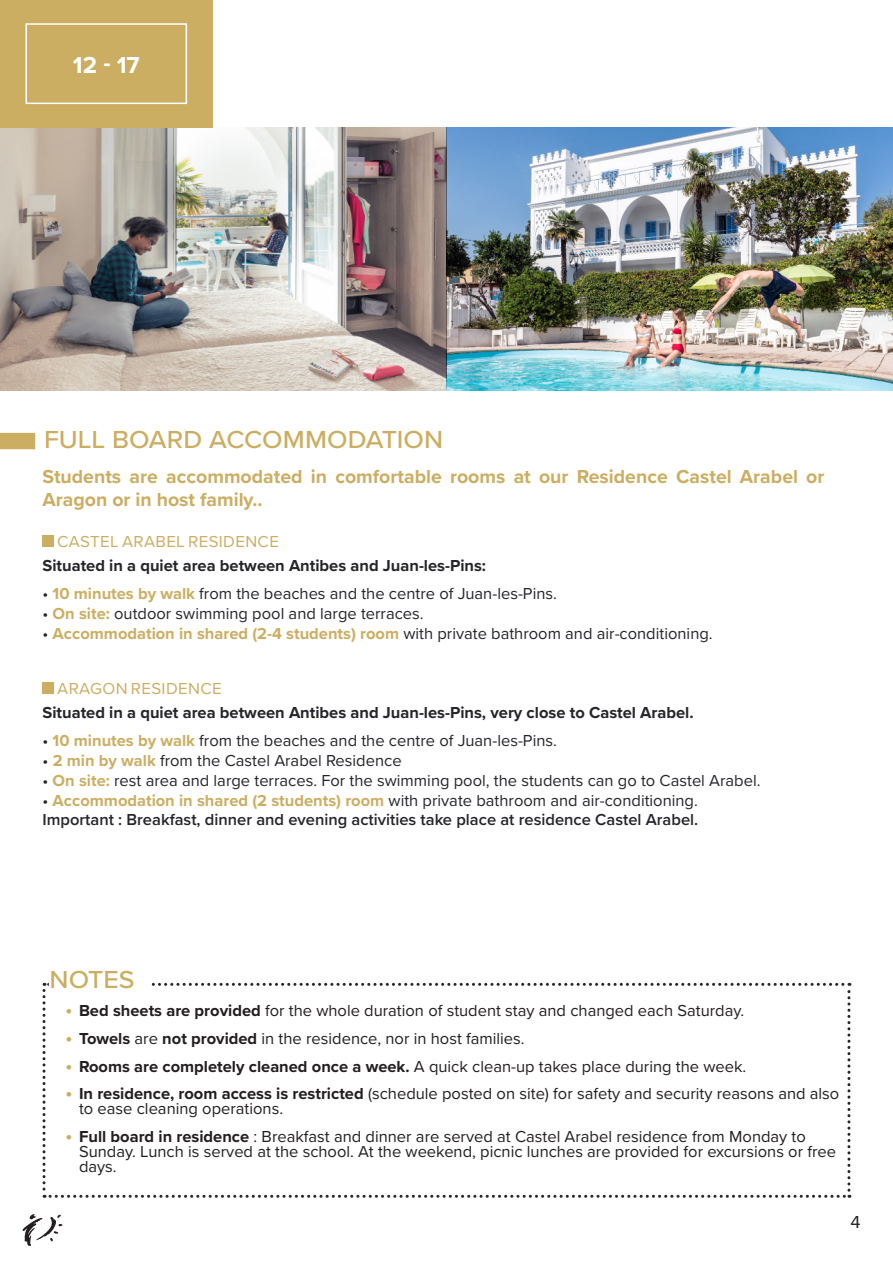
<style>
.page{position:relative;width:893px;height:1263px;background:#fff}
.page>*{position:absolute;margin:0;border:0;box-sizing:border-box;transform-origin:0 0}
.t1{font:500 25.5px "Proxima Nova";color:#ccae62;scale:1.05 1}
.t2{font:700 24px "Proxima Nova";color:#fff}
.t3{font:700 19.5px/23.4px "Proxima Nova";color:#ccae62}
.t4{font:18px "Proxima Nova";color:#231f20}
.t5{font:16.5px/15px "Proxima Nova";color:#231f20}
.t6{font:16.5px "Proxima Nova";color:#25252a}
.t7{font:700 16.5px "Proxima Nova";color:#25252a}
.t8{font:600 16.5px "Proxima Nova";color:#25252a}
.Style_de_paragraphe_1{font:16.5px "Proxima Nova";letter-spacing:.02em;color:#ccae62}
.s1{font-weight:700;color:#ccae62}
.s2{font-weight:700;font-size:19.5px;color:#ccae62}
.s3{font-weight:700}
</style>
<div class="page">
<svg style="left:23px;top:1214px;width:39px;height:32px"></svg>
<div style="left:0;top:434px;width:34px;height:14px;background:#ccae62"></div>
<div style="left:0;top:433px;width:35px;height:16px;border:2px solid #ccae62"></div>
<svg style="left:43px;top:983px;width:807px;height:215px"></svg>
<div style="left:49px;top:966px;width:101px;height:36px;background:#fff"></div>
<div style="left:43px;top:535px;width:11px;height:12px;background:#ccae62"></div>
<div style="left:43px;top:682px;width:11px;height:12px;background:#ccae62"></div>
<img style="left:0;top:127px;width:893px;height:264px">
<div style="left:0;top:0;width:213px;height:127px;background:#ccae62"></div>
<div style="left:26px;top:23px;width:161px;height:81px;border:2px solid #fff"></div>
<p class="t2" style="left:73px;top:47px;width:68px">12 - 17</p>
<p class="t1" style="left:44px;top:421px;width:382px">FULL BOARD ACCOMMODATION</p>
<p class="t3" style="left:43px;top:464px;width:783px">Students are accommodated in comfortable rooms at our Residence Castel Arabel or<br>Aragon or in host family..</p>
<p class="Style_de_paragraphe_1" style="left:57px;top:529px;width:223px">CASTEL ARABEL RESIDENCE</p>
<p class="t7" style="left:43px;top:553px;width:445px">Situated in a quiet area between Antibes and Juan-les-Pins:</p>
<p class="t6" style="left:43px;top:581px;width:516px">• <span class="s1">10 minutes by walk</span> from the beaches and the centre of Juan-les-Pins.</p>
<p class="t6" style="left:43px;top:601px;width:383px">• <span class="s1">On site:</span> outdoor swimming pool and large terraces.</p>
<p class="t6" style="left:43px;top:621px;width:672px">• <span class="s1">Accommodation in shared (2-4 students) room</span> with private bathroom and air-conditioning.</p>
<p class="Style_de_paragraphe_1" style="left:57px;top:676px;width:166px">ARAGON RESIDENCE</p>
<p class="t7" style="left:43px;top:700px;width:653px">Situated in a quiet area between Antibes and Juan-les-Pins, very close to Castel Arabel.</p>
<p class="t6" style="left:43px;top:728px;width:516px">• <span class="s1">10 minutes by walk</span> from the beaches and the centre of Juan-les-Pins.</p>
<p class="t6" style="left:43px;top:748px;width:361px">• <span class="s1">2 min by walk</span> from the Castel Arabel Residence</p>
<p class="t6" style="left:43px;top:768px;width:719px">• <span class="s1">On site:</span> rest area and large terraces. For the swimming pool, the students can go to Castel Arabel.</p>
<p class="t6" style="left:43px;top:788px;width:657px">• <span class="s1">Accommodation in shared (2 students) room</span> with private bathroom and air-conditioning.</p>
<p class="t8" style="left:43px;top:808px;width:657px">Important : Breakfast, dinner and evening activities take place at residence Castel Arabel.</p>
<p class="t1" style="left:50px;top:960px;width:83px">NOTES</p>
<p class="t5" style="left:66px;top:1002px;width:680px"><span class="s2">•</span> <span class="s3">Bed sheets are provided</span> for the whole duration of student stay and changed each Saturday.</p>
<p class="t5" style="left:66px;top:1030px;width:461px"><span class="s2">•</span> <span class="s3">Towels</span> are <span class="s3">not provided</span> in the residence, nor in host families.</p>
<p class="t5" style="left:66px;top:1058px;width:682px"><span class="s2">•</span> <span class="s3">Rooms are completely cleaned once a week.</span> A quick clean-up takes place during the week.</p>
<p class="t5" style="left:79px;top:1085px;width:762px;text-indent:-14px"><span class="s2">•</span> <span class="s3">In residence, room access is restricted</span> (schedule posted on site) for safety and security reasons and also to ease cleaning operations.</p>
<p class="t5" style="left:79px;top:1128px;width:758px;text-indent:-14px"><span class="s2">•</span> <span class="s3">Full board in residence</span> : Breakfast and dinner are served at Castel Arabel residence from Monday to<br>Sunday. Lunch is served at the school. At the weekend, picnic lunches are provided for excursions or free days.</p>
<p class="t4" style="left:850px;top:1209px;width:12px">4</p>
</div>
